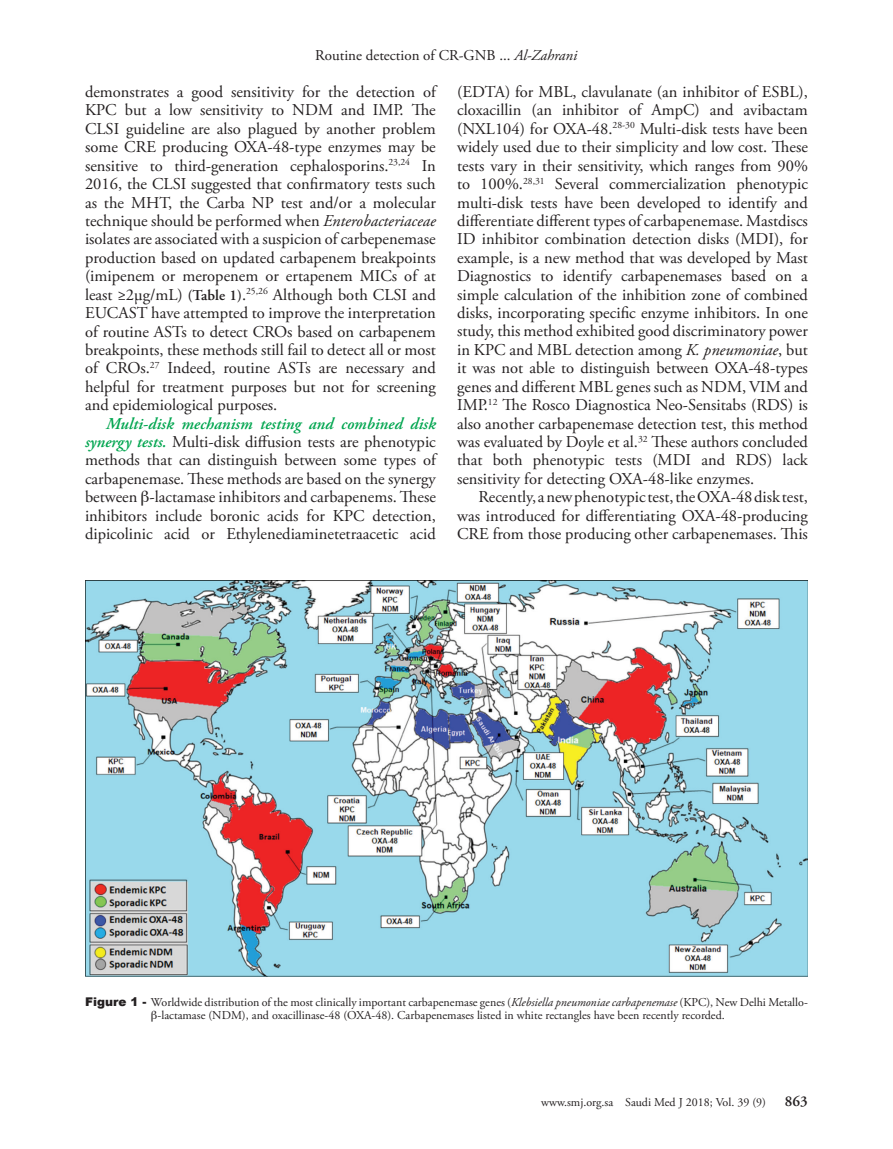
<style>
.page{position:relative;width:893px;height:1149px;background:#fff}
.page>*{position:absolute;margin:0;border:0;box-sizing:border-box;transform-origin:0 0}
.t1{font:16.5px/18.5px "Adobe Garamond Pro";color:#231f20;text-align:justify}
.t2{font:15px "Adobe Garamond Pro";color:#231f20}
.t3{font:600 15px "Adobe Garamond Pro";color:#231f20}
.t4{font:12px/13.5px "Adobe Garamond Pro";color:#231f20}
.s1{font-style:italic}
.s2{font-weight:600;font-size:15px}
.s3{font-weight:600;font-style:italic;color:#00a54f}
.s4{font-family:"Arial";font-weight:900}
</style>
<div class="page">
<img style="left:85px;top:580px;width:723px;height:396px">
<p class="t2" style="left:315px;top:46px;width:263px">Routine detection of CR-GNB ... <span class="s1">Al-Zahrani</span></p>
<p class="t1" style="left:85px;top:83px;width:352px">demonstrates a good sensitivity for the detection of KPC but a low sensitivity to NDM and IMP. The CLSI guideline are also plagued by another problem some CRE producing OXA-48-type enzymes may be sensitive to third-generation cephalosporins.<sup>23,24</sup> In 2016, the CLSI suggested that confirmatory tests such as the MHT, the Carba NP test and/or a molecular technique should be performed when <span class="s1">Enterobacteriaceae </span>isolates are associated with a suspicion of carbepenemase production based on updated carbapenem breakpoints (imipenem or meropenem or ertapenem MICs of at least ≥2µg/mL) <span class="s2">(Table 1)</span>.<sup>25,26</sup> Although both CLSI and EUCAST have attempted to improve the interpretation of routine ASTs to detect CROs based on carbapenem breakpoints, these methods still fail to detect all or most of CROs.<sup>27</sup> Indeed, routine ASTs are necessary and helpful for treatment purposes but not for screening and epidemiological purposes.</p>
<p class="t1" style="left:85px;top:414px;width:352px;text-indent:21px"><span class="s3">Multi-disk mechanism testing and combined disk synergy tests.</span> Multi-disk diffusion tests are phenotypic methods that can distinguish between some types of carbapenemase. These methods are based on the synergy between -lactamase inhibitors and carbapenems. These inhibitors include boronic acids for KPC detection, dipicolinic acid or Ethylenediaminetetraacetic acid</p>
<p class="t1" style="left:457px;top:83px;width:352px">(EDTA) for MBL, clavulanate (an inhibitor of ESBL), cloxacillin (an inhibitor of AmpC) and avibactam (NXL104) for OXA-48.<sup>28-30</sup> Multi-disk tests have been widely used due to their simplicity and low cost. These tests vary in their sensitivity, which ranges from 90% to 100%.<sup>28,31</sup> Several commercialization phenotypic multi-disk tests have been developed to identify and differentiate different types of carbapenemase. Mastdiscs ID inhibitor combination detection disks (MDI), for example, is a new method that was developed by Mast Diagnostics to identify carbapenemases based on a simple calculation of the inhibition zone of combined disks, incorporating specific enzyme inhibitors. In one study, this method exhibited good discriminatory power in KPC and MBL detection among <span class="s1">K. pneumoniae</span>, but it was not able to distinguish between OXA-48-types genes and different MBL genes such as NDM, VIM and IMP.<sup>12</sup> The Rosco Diagnostica Neo-Sensitabs (RDS) is also another carbapenemase detection test, this method was evaluated by Doyle et al.<sup>32</sup> These authors concluded that both phenotypic tests (MDI and RDS) lack sensitivity for detecting OXA-48-like enzymes.</p>
<p class="t1" style="left:457px;top:488px;width:352px;text-indent:21px">Recently, a new phenotypic test, the OXA-48 disk test, was introduced for differentiating OXA-48-producing CRE from those producing other carbapenemases. This</p>
<p class="t4" style="left:158px;top:995px;width:652px;text-indent:-72px"><span class="s4">Figure 1 -</span> Worldwide distribution of the most clinically important carbapenemase genes (<span class="s1">Klebsiella pneumoniae carbapenemase</span> (KPC), New Delhi Metallo--lactamase (NDM), and oxacillinase-48 (OXA-48). Carbapenemases listed in white rectangles have been recently recorded.</p>
<p class="t4" style="left:541px;top:1095px;width:226px">www.smj.org.sa Saudi Med J 2018; Vol. 39 (9)</p>
<p class="t3" style="left:785px;top:1092px;width:24px">863</p>
</div>
